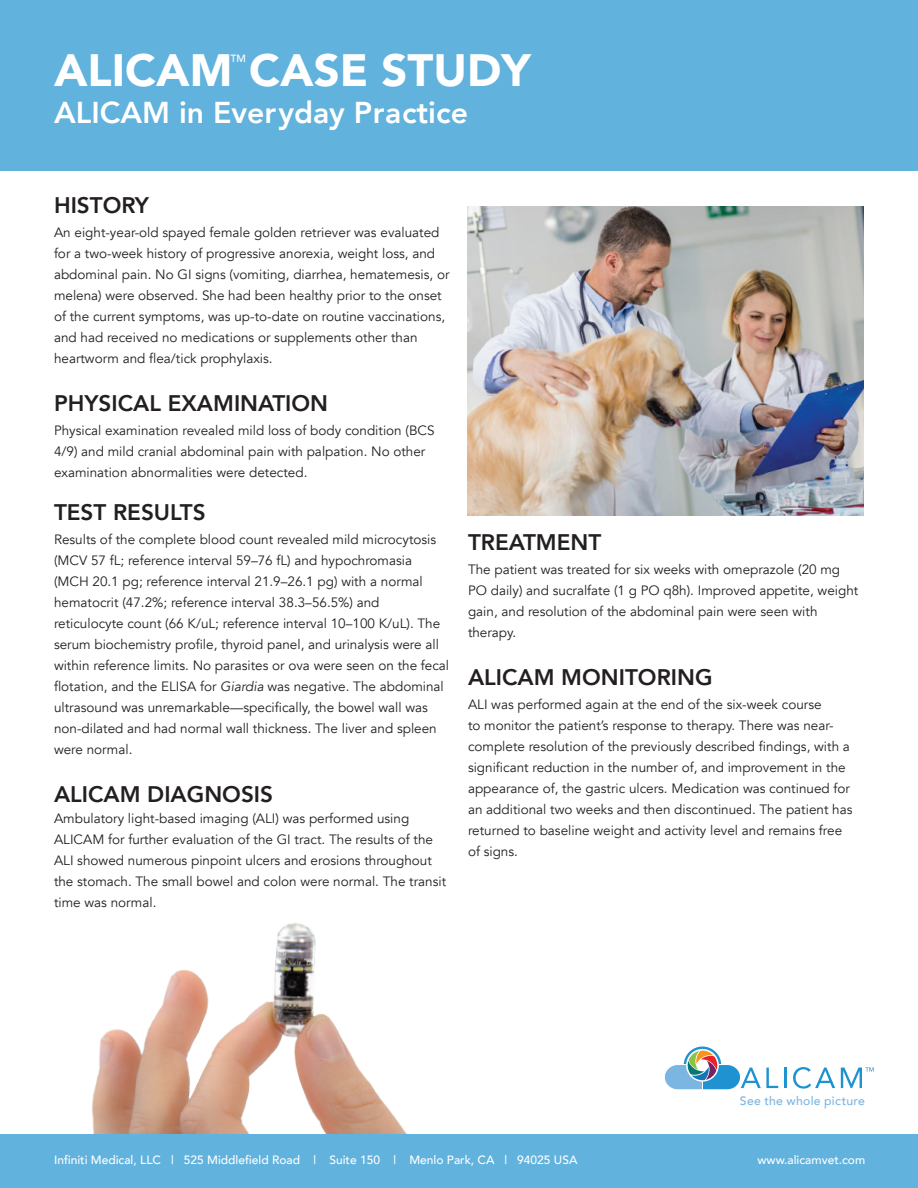
<style>
.page{position:relative;width:918px;height:1188px;background:#fff}
.page>*{position:absolute;margin:0;border:0;box-sizing:border-box;transform-origin:0 0}
.t1{font:900 45.3px "Avenir";color:#fff}
.t2{font:800 30.15px "Avenir";color:#fff}
.t3{font:800 22.5px "Avenir";color:#231f20}
.t4{font:13.5px/21px "Avenir";color:#231f20}
.t5{font:500 12.15px "Avenir";letter-spacing:.025em;color:#7bb5e2}
.t6{font:500 12px "Avenir";color:#fff}
.t7{font:500 10.5px "Avenir";color:#fff}
.s1{font-style:italic}
</style>
<div class="page">
<img style="left:91px;top:923px;width:316px;height:211px">
<div style="left:0;top:1134px;width:918px;height:54px;background:#61b2dd"></div>
<div style="left:0;top:0;width:918px;height:171px;background:#61b2dd"></div>
<svg style="left:684px;top:1047px;width:37px;height:37px"></svg>
<svg style="left:686px;top:1049px;width:33px;height:33px"></svg>
<svg style="left:665px;top:1051px;width:113px;height:39px"></svg>
<hr style="left:784px;top:1068px;width:2px;height:20px;background:#1f93d2">
<svg style="left:793px;top:1067px;width:42px;height:22px"></svg>
<svg style="left:841px;top:1067px;width:33px;height:21px"></svg>
<img style="left:468px;top:207px;width:396px;height:308px">
<h1 class="t1" style="left:54px;top:32px;width:478px">ALICAM CASE STUDY</h1>
<h2 class="t2" style="left:54px;top:89px;width:416px">ALICAM in Everyday Practice</h2>
<p class="t7" style="left:230px;top:49px;width:17px">TM</p>
<h3 class="t3" style="left:54px;top:188px;width:97px">HISTORY</h3>
<p class="t4" style="left:54px;top:222px;width:397px">An eight-year-old spayed female golden retriever was evaluated for a two-week history of progressive anorexia, weight loss, and abdominal pain. No GI signs (vomiting, diarrhea, hematemesis, or melena) were observed. She had been healthy prior to the onset of the current symptoms, was up-to-date on routine vaccinations, and had received no medications or supplements other than heartworm and flea/tick prophylaxis.</p>
<h3 class="t3" style="left:54px;top:386px;width:276px">PHYSICAL EXAMINATION</h3>
<p class="t4" style="left:54px;top:420px;width:382px">Physical examination revealed mild loss of body condition (BCS<br>4/9) and mild cranial abdominal pain with palpation. No other examination abnormalities were detected.</p>
<h3 class="t3" style="left:54px;top:495px;width:153px">TEST RESULTS</h3>
<p class="t4" style="left:54px;top:529px;width:397px">Results of the complete blood count revealed mild microcytosis (MCV 57 fL; reference interval 59–76 fL) and hypochromasia (MCH 20.1 pg; reference interval 21.9–26.1 pg) with a normal hematocrit (47.2%; reference interval 38.3–56.5%) and reticulocyte count (66 K/uL; reference interval 10–100 K/uL). The serum biochemistry profile, thyroid panel, and urinalysis were all within reference limits. No parasites or ova were seen on the fecal flotation, and the ELISA for <span class="s1">Giardia</span> was negative. The abdominal ultrasound was unremarkable—specifically, the bowel wall was non-dilated and had normal wall thickness. The liver and spleen were normal.</p>
<h3 class="t3" style="left:54px;top:777px;width:221px">ALICAM DIAGNOSIS</h3>
<p class="t4" style="left:54px;top:808px;width:394px">Ambulatory light-based imaging (ALI) was performed using ALICAM for further evaluation of the GI tract. The results of the ALI showed numerous pinpoint ulcers and erosions throughout the stomach. The small bowel and colon were normal. The transit time was normal.</p>
<h3 class="t3" style="left:468px;top:524px;width:135px">TREATMENT</h3>
<p class="t4" style="left:468px;top:559px;width:392px">The patient was treated for six weeks with omeprazole (20 mg PO daily) and sucralfate (1 g PO q8h). Improved appetite, weight gain, and resolution of the abdominal pain were seen with therapy.</p>
<h3 class="t3" style="left:468px;top:659px;width:246px">ALICAM MONITORING</h3>
<p class="t4" style="left:468px;top:694px;width:386px">ALI was performed again at the end of the six-week course<br>to monitor the patient’s response to therapy. There was near&shy;complete resolution of the previously described findings, with a significant reduction in the number of, and improvement in the appearance of, the gastric ulcers. Medication was continued for an additional two weeks and then discontinued. The patient has returned to baseline weight and activity level and remains free of signs.</p>
<p class="t5" style="left:740px;top:1090px;width:126px">See the whole picture</p>
<p class="t6" style="left:54px;top:1150px;width:525px">Infiniti Medical, LLC | 525 Middlefield Road | Suite 150 | Menlo Park, CA | 94025 USA</p>
<p class="t6" style="left:757px;top:1150px;width:109px">www.alicamvet.com</p>
</div>
